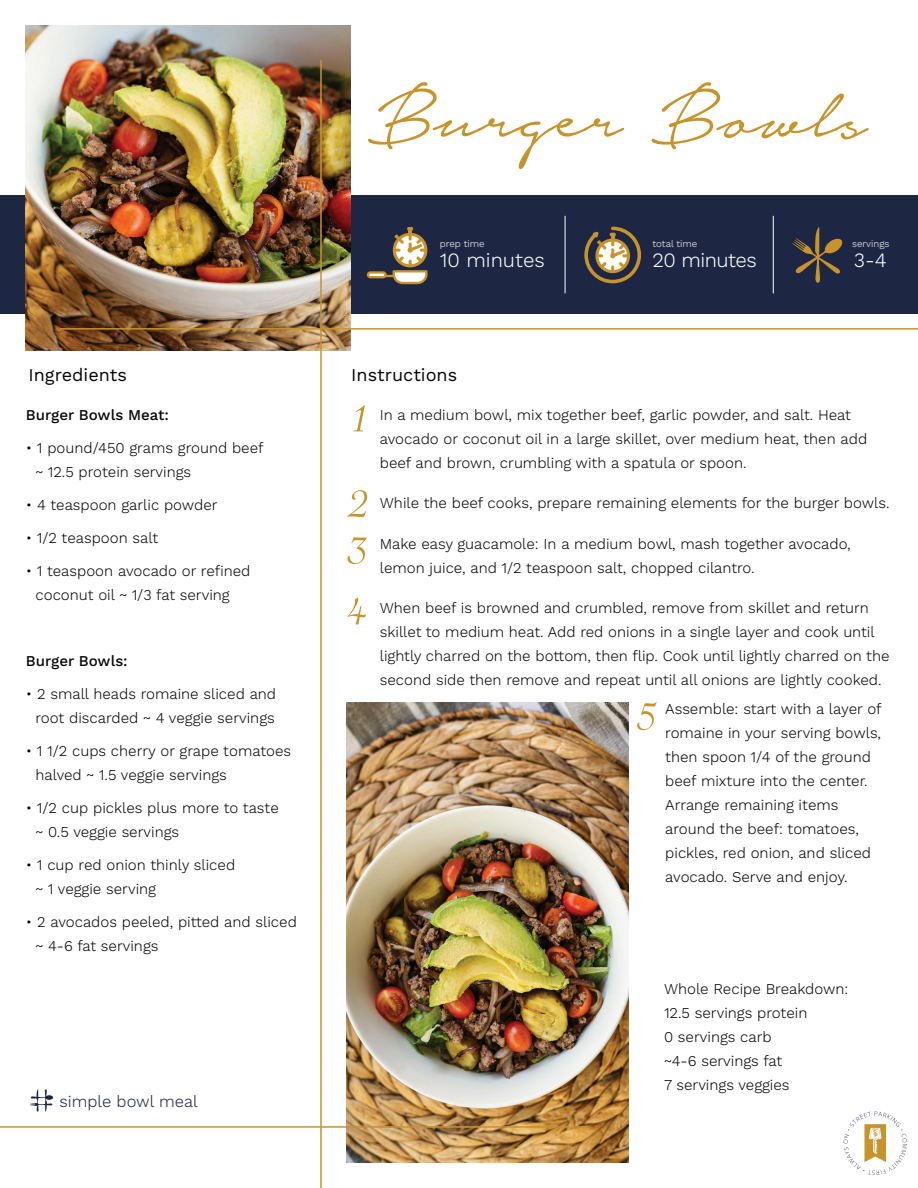
<style>
.page{position:relative;width:918px;height:1188px;background:#fff}
.page>*{position:absolute;margin:0;border:0;box-sizing:border-box;transform-origin:0 0}
.t1{font:98.85px "Notera";color:#c7932b}
.t2{font:65.7px/85.3px "Savoye Let Plain";color:#c7932b}
.t3{font:300 20.25px "Work Sans";letter-spacing:-.015em;color:#fff}
.t4{font:18px "Work Sans";color:#040503}
.t5{font:300 16.35px "Work Sans";color:#1d2743}
.t6{font:300 15px/24px "Work Sans";color:#040503}
.t7{font:500 15px "Work Sans";color:#040503}
.t8{font:300 9.75px "Work Sans";color:#fff}
</style>
<div class="page">
<svg style="left:843px;top:1111px;width:64px;height:64px"></svg>
<div style="left:0;top:195px;width:918px;height:119px;background:#1d2743"></div>
<svg style="left:384px;top:227px;width:44px;height:58px"></svg>
<div style="left:368px;top:272px;width:17px;height:5px;background:#fff;border-radius:2px"></div>
<div style="left:367px;top:271px;width:20px;height:7px;border:2px solid #c7932b;border-radius:2px"></div>
<svg style="left:792px;top:227px;width:51px;height:56px"></svg>
<svg style="left:584px;top:226px;width:58px;height:58px"></svg>
<hr style="left:565px;top:216px;width:1px;height:77px;background:#fff">
<hr style="left:773px;top:216px;width:1px;height:77px;background:#fff">
<img style="left:346px;top:703px;width:283px;height:460px">
<img style="left:26px;top:26px;width:325px;height:325px">
<hr style="left:320px;top:60px;width:2px;height:1128px;background:#c7932b">
<hr style="left:60px;top:328px;width:858px;height:2px;background:#c7932b">
<hr style="left:0;top:1126px;width:586px;height:2px;background:#c7932b">
<svg style="left:30px;top:1089px;width:23px;height:23px"></svg>
<h1 class="t1" style="left:368px;top:67px;width:501px">Burger Bowls</h1>
<p class="t8" style="left:652px;top:238px;width:46px">total time</p>
<p class="t8" style="left:440px;top:238px;width:46px">prep time</p>
<h3 class="t3" style="left:440px;top:248px;width:106px">10 minutes</h3>
<h3 class="t3" style="left:653px;top:248px;width:106px">20 minutes</h3>
<p class="t8" style="left:852px;top:238px;width:39px">servings</p>
<h3 class="t3" style="left:854px;top:248px;width:35px">3-4</h3>
<p class="t4" style="left:28px;top:365px;width:100px">Ingredients</p>
<p class="t4" style="left:351px;top:365px;width:107px">Instructions</p>
<h2 class="t2" style="left:351px;top:369px;width:21px">1<br>2</h2>
<h2 class="t2" style="left:349px;top:514px;width:22px;line-height:60.9px">3<br>4</h2>
<p class="t6" style="left:380px;top:403px;width:489px">In a medium bowl, mix together beef, garlic powder, and salt. Heat avocado or coconut oil in a large skillet, over medium heat, then add beef and brown, crumbling with a spatula or spoon.</p>
<p class="t6" style="left:380px;top:492px;width:511px">While the beef cooks, prepare remaining elements for the burger bowls.</p>
<p class="t6" style="left:380px;top:532px;width:472px">Make easy guacamole: In a medium bowl, mash together avocado, lemon juice, and 1/2 teaspoon salt, chopped cilantro.</p>
<p class="t6" style="left:380px;top:597px;width:511px">When beef is browned and crumbled, remove from skillet and return skillet to medium heat. Add red onions in a single layer and cook until lightly charred on the bottom, then flip. Cook until lightly charred on the second side then remove and repeat until all onions are lightly cooked.</p>
<p class="t7" style="left:26px;top:406px;width:145px">Burger Bowls Meat:</p>
<p class="t6" style="left:36px;top:436px;width:230px;text-indent:-10px">• 1 pound/450 grams ground beef ~ 12.5 protein servings</p>
<p class="t6" style="left:26px;top:493px;width:193px">• 4 teaspoon garlic powder</p>
<p class="t6" style="left:26px;top:526px;width:134px">• 1/2 teaspoon salt</p>
<p class="t6" style="left:36px;top:559px;width:217px;text-indent:-10px">• 1 teaspoon avocado or refined coconut oil ~ 1/3 fat serving</p>
<p class="t7" style="left:26px;top:652px;width:103px">Burger Bowls:</p>
<p class="t6" style="left:26px;top:682px;width:252px;text-align:center">• 2 small heads romaine sliced and root discarded ~ 4 veggie servings</p>
<p class="t6" style="left:36px;top:739px;width:257px;text-indent:-10px">• 1 1/2 cups cherry or grape tomatoes halved ~ 1.5 veggie servings</p>
<p class="t6" style="left:36px;top:796px;width:245px;text-indent:-10px">• 1/2 cup pickles plus more to taste ~ 0.5 veggie servings</p>
<p class="t6" style="left:36px;top:853px;width:201px;text-indent:-10px">• 1 cup red onion thinly sliced ~ 1 veggie serving</p>
<p class="t6" style="left:36px;top:910px;width:263px;text-indent:-10px">• 2 avocados peeled, pitted and sliced ~ 4-6 fat servings</p>
<h2 class="t2" style="left:639px;top:668px;width:20px">5</h2>
<p class="t6" style="left:665px;top:697px;width:218px">Assemble: start with a layer of romaine in your serving bowls, then spoon 1/4 of the ground beef mixture into the center.<br>Arrange remaining items around the beef: tomatoes, pickles, red onion, and sliced avocado. Serve and enjoy.</p>
<p class="t5" style="left:60px;top:1091px;width:139px">simple bowl meal</p>
<p class="t6" style="left:664px;top:977px;width:186px">Whole Recipe Breakdown:<br>12.5 servings protein<br>0 servings carb<br>~4-6 servings fat<br>7 servings veggies</p>
</div>
